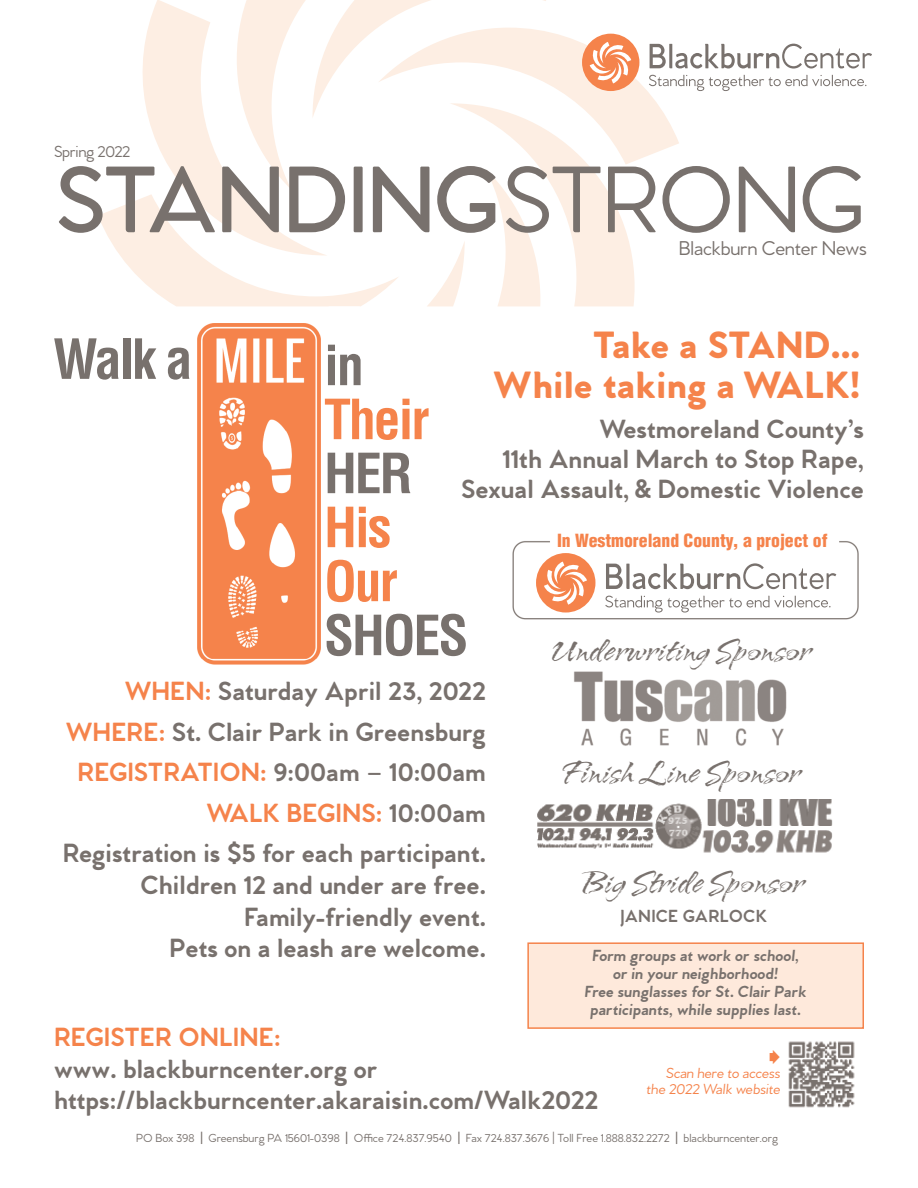
<style>
.page{position:relative;width:918px;height:1188px;background:#fff}
.page>*{position:absolute;margin:0;border:0;box-sizing:border-box;transform-origin:0 0}
.t1{font:600 96.9px "Venti CF";letter-spacing:-.02em;color:#78716d}
.t2{font:700 condensed 54px "Helvetica";letter-spacing:-.04em;color:#78716d}
.t3{font:700 condensed 54px/54px "Helvetica";letter-spacing:-.04em;color:#f5834b}
.t4{font:900 39px/40.5px "Venti CF";color:#f5834b;text-align:right}
.t5{font:36px "Arid ITC";color:#78716d}
.t6{font:700 27px/40.5px "Venti CF";color:#78716d;text-align:right}
.t7{font:700 27px "Venti CF";color:#f5834b}
.t8{font:500 20.4px "Venti CF";letter-spacing:-.01em;color:#78716d}
.t9{font:700 18px "Venti CF";letter-spacing:.01em;color:#78716d}
.t10{font:900 condensed 17.7px "Helvetica";color:#f5834b}
.t11{font:italic 700 16.5px/18px "Venti CF";color:#78716d;text-align:center}
.t12{font:500 16.5px "Venti CF";letter-spacing:-.02em;color:#78716d}
.t13{font:italic 500 15px/16.5px "Venti CF";color:#f5834b;text-align:right}
.t14{font:15px "Universal Newswith Comm Pi";color:#f5834b;scale:1.5 1}
.t15{font:500 12px "Venti CF";color:#78716d}
.s1{font-weight:500}
.s2{color:#f5834b}
.s3{font-weight:600}
</style>
<div class="page">
<svg style="left:98px;top:0;width:581px;height:306px"></svg>
<svg style="left:650px;top:44px;width:222px;height:25px"></svg>
<svg style="left:649px;top:75px;width:217px;height:16px"></svg>
<div style="left:582px;top:34px;width:57px;height:57px;background:#f5834b;border-radius:50%"></div>
<svg style="left:590px;top:42px;width:41px;height:41px"></svg>
<img style="left:197px;top:323px;width:124px;height:342px">
<div style="left:528px;top:943px;width:335px;height:85px;background:#fee9db"></div>
<div style="left:527px;top:942px;width:337px;height:87px;border:2px solid #f5834b"></div>
<img style="left:574px;top:671px;width:213px;height:75px">
<div style="left:692px;top:647px;width:45px;height:29px;background:#fff"></div>
<img style="left:512px;top:541px;width:347px;height:79px">
<svg style="left:606px;top:563px;width:230px;height:26px"></svg>
<svg style="left:605px;top:596px;width:226px;height:17px"></svg>
<div style="left:536px;top:553px;width:59px;height:60px;background:#f5834b;border-radius:50%"></div>
<svg style="left:544px;top:562px;width:43px;height:43px"></svg>
<img style="left:537px;top:799px;width:296px;height:54px">
<img style="left:788px;top:1041px;width:67px;height:67px">
<p class="t12" style="left:54px;top:142px;width:78px">Spring 2022</p>
<h1 class="t1" style="left:55px;top:141px;width:811px">STANDING<span class="s1">STRONG</span></h1>
<p class="t8" style="left:679px;top:236px;width:190px">Blackburn Center News</p>
<h3 class="t4" style="left:493px;top:327px;width:369px">Take a STAND...<br>While taking a WALK!</h3>
<h2 class="t2" style="left:53px;top:325px;width:141px">Walk a</h2>
<h2 class="t2" style="left:324px;top:332px;width:41px">in</h2>
<h2 class="t3" style="left:324px;top:392px;width:107px">Their</h2>
<h2 class="t2" style="left:324px;top:440px;width:90px">HER</h2>
<h2 class="t3" style="left:324px;top:500px;width:75px">His<br>Our</h2>
<h2 class="t2" style="left:324px;top:602px;width:146px">SHOES</h2>
<p class="t6" style="left:461px;top:415px;width:404px;line-height:30px">Westmoreland County’s<br>11th Annual March to Stop Rape,<br>Sexual Assault, &amp; Domestic Violence</p>
<p class="t10" style="left:557px;top:529px;width:272px">In Westmoreland County, a project of</p>
<h3 class="t5" style="left:550px;top:631px;width:262px">Underwriting Sponsor</h3>
<p class="t6" style="left:63px;top:673px;width:425px"><span class="s2">WHEN:</span> Saturday April 23, 2022<br><span class="s2">WHERE:</span> St. Clair Park in Greensburg<br><span class="s2">REGISTRATION:</span> 9:00am – 10:00am<br><span class="s2">WALK BEGINS:</span> 10:00am<br>Registration is $5 for each participant.</p>
<p class="t6" style="left:140px;top:871px;width:347px;line-height:31.5px">Children 12 and under are free.<br>Family-friendly event.<br>Pets on a leash are welcome.</p>
<h3 class="t5" style="left:561px;top:753px;width:241px">Finish Line Sponsor</h3>
<h3 class="t5" style="left:583px;top:863px;width:223px">Big Stride Sponsor</h3>
<p class="t9" style="left:620px;top:905px;width:149px">JANICE GARLOCK</p>
<p class="t11" style="left:584px;top:948px;width:224px">Form groups at work or school, or in your neighborhood!<br>Free sunglasses for St. Clair Park participants, while supplies last.</p>
<p class="t7" style="left:54px;top:1021px;width:228px">REGISTER ONLINE:</p>
<p class="t6" style="left:54px;top:1055px;width:546px;line-height:31.5px;text-align:left">www. blackburncenter.org or https://blackburncenter.akaraisin.com/Walk2022</p>
<p class="t14" style="left:769px;top:1050px;width:9px">g</p>
<p class="t13" style="left:646px;top:1065px;width:136px">Scan here to access the 2022 Walk website</p>
<p class="t15" style="left:136px;top:1131px;width:643px">PO Box 398 <span class="s3">|</span> Greensburg PA 15601-0398 <span class="s3">|</span> Office 724.837.9540 <span class="s3">|</span> Fax 724.837.3676 | Toll Free 1.888.832.2272 <span class="s3">|</span> blackburncenter.org</p>
</div>
